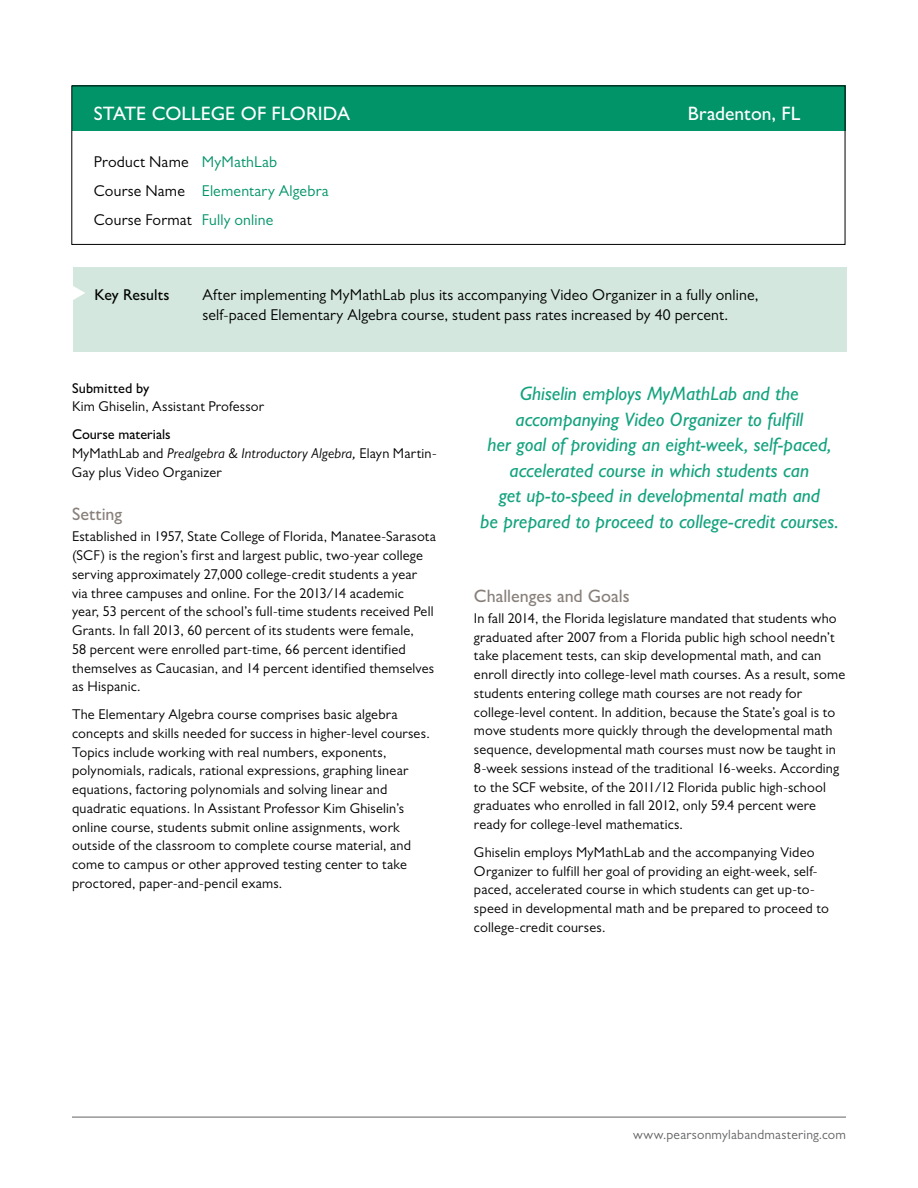
<style>
.page{position:relative;width:918px;height:1188px;background:#fff}
.page>*{position:absolute;margin:0;border:0;box-sizing:border-box;transform-origin:0 0}
.t1{font:italic 500 19.5px/25.5px "Gill Sans MT Pro";color:#14a37f;text-align:center}
.t2{font:500 19.5px "Gill Sans MT Pro";color:#fff}
.t3{font:500 18px "Gill Sans MT Pro";color:#877f7a}
.t4{font:15.75px/19.5px "Gill Sans MT Pro";letter-spacing:.01em;color:#000}
.t5{font:15.75px/29.2px "Gill Sans MT Pro";letter-spacing:.01em;color:#009468}
.t6{font:500 15.75px "Gill Sans MT Pro";color:#000}
.t7{font:14.25px/18.8px "Gill Sans MT Pro";letter-spacing:.015em;color:#000}
.t8{font:500 14.25px "Gill Sans MT Pro";letter-spacing:.01em;color:#000}
.t9{font:13.5px "Gill Sans MT Pro";letter-spacing:.015em;color:#636466}
.s1{color:#000}
.s2{font-weight:500}
.s3{font-style:italic}
</style>
<div class="page">
<hr style="left:72px;top:1117px;width:774px;height:1px;background:#636466">
<div style="left:72px;top:86px;width:774px;height:45px;background:#009468"></div>
<div style="left:73px;top:268px;width:774px;height:84px;background:#d3e7de"></div>
<div style="left:71px;top:86px;width:774px;height:159px;border:1px solid #000"></div>
<h1 class="t2" style="left:94px;top:102px;width:258px">STATE COLLEGE OF FLORIDA</h1>
<h1 class="t2" style="left:688px;top:102px;width:114px">Bradenton, FL</h1>
<p class="t5" style="left:94px;top:147px;width:236px"><span class="s1">Product Name</span> MyMathLab<br><span class="s1">Course Name</span> Elementary Algebra<br><span class="s1">Course Format</span> Fully online</p>
<p class="t6" style="left:95px;top:286px;width:77px">Key Results</p>
<p class="t4" style="left:203px;top:285px;width:558px">After implementing MyMathLab plus its accompanying Video Organizer in a fully online, self-paced Elementary Algebra course, student pass rates increased by 40 percent.</p>
<p class="t8" style="left:72px;top:379px;width:79px">Submitted by</p>
<p class="t7" style="left:72px;top:397px;width:193px">Kim Ghiselin, Assistant Professor</p>
<p class="t7" style="left:72px;top:425px;width:366px"><span class="s2">Course materials<br></span>MyMathLab and <span class="s3">Prealgebra &amp; Introductory Algebra,</span> Elayn Martin-<br>Gay plus Video Organizer</p>
<p class="t3" style="left:72px;top:503px;width:52px">Setting</p>
<p class="t7" style="left:72px;top:527px;width:366px">Established in 1957, State College of Florida, Manatee-Sarasota (SCF) is the region’s first and largest public, two-year college serving approximately 27,000 college-credit students a year via three campuses and online. For the 2013/14 academic<br>year, 53 percent of the school’s full-time students received Pell Grants. In fall 2013, 60 percent of its students were female,<br>58 percent were enrolled part-time, 66 percent identified themselves as Caucasian, and 14 percent identified themselves as Hispanic.</p>
<p class="t7" style="left:72px;top:705px;width:359px">The Elementary Algebra course comprises basic algebra concepts and skills needed for success in higher-level courses.<br>Topics include working with real numbers, exponents, polynomials, radicals, rational expressions, graphing linear equations, factoring polynomials and solving linear and quadratic equations. In Assistant Professor Kim Ghiselin’s online course, students submit online assignments, work outside of the classroom to complete course material, and come to campus or other approved testing center to take proctored, paper-and-pencil exams.</p>
<p class="t1" style="left:480px;top:381px;width:360px">Ghiselin employs MyMathLab and the accompanying Video Organizer to fulfill<br>her goal of providing an eight-week, self-paced, accelerated course in which students can<br>get up-to-speed in developmental math and<br>be prepared to proceed to college-credit courses.</p>
<p class="t3" style="left:474px;top:585px;width:157px">Challenges and Goals</p>
<p class="t7" style="left:474px;top:609px;width:373px">In fall 2014, the Florida legislature mandated that students who graduated after 2007 from a Florida public high school needn’t take placement tests, can skip developmental math, and can enroll directly into college-level math courses. As a result, some students entering college math courses are not ready for college-level content. In addition, because the State’s goal is to move students more quickly through the developmental math sequence, developmental math courses must now be taught in 8-week sessions instead of the traditional 16-weeks. According to the SCF website, of the 2011/12 Florida public high-school graduates who enrolled in fall 2012, only 59.4 percent were ready for college-level mathematics.</p>
<p class="t7" style="left:474px;top:843px;width:356px">Ghiselin employs MyMathLab and the accompanying Video Organizer to fulfill her goal of providing an eight-week, self&shy;paced, accelerated course in which students can get up-to&shy;speed in developmental math and be prepared to proceed to college-credit courses.</p>
<p class="t9" style="left:633px;top:1127px;width:214px">www.pearsonmylabandmastering.com</p>
</div>
